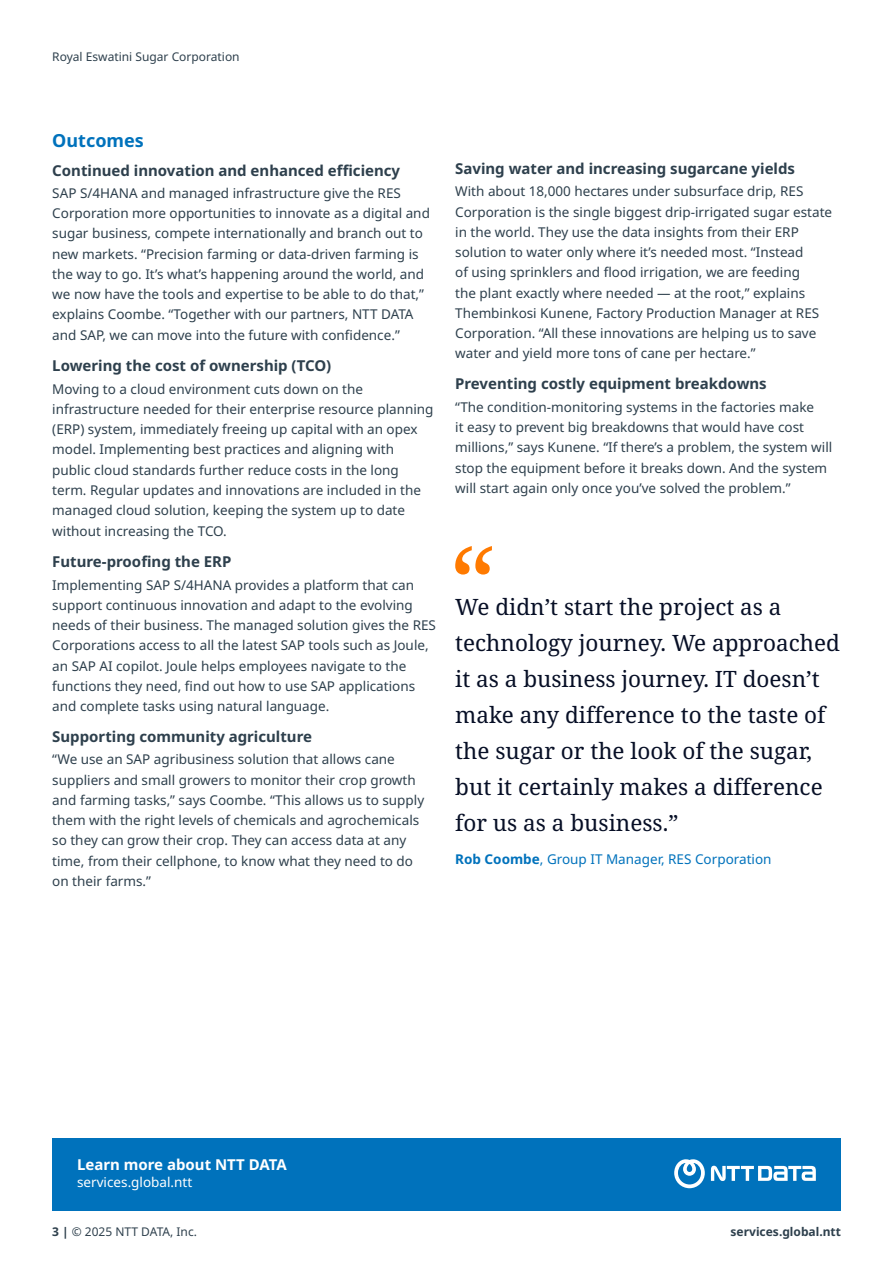
<style>
.page{position:relative;width:893px;height:1263px;background:#fff}
.page>*{position:absolute;margin:0;border:0;box-sizing:border-box;transform-origin:0 0}
.t1{font:22.5px/36px "Noto Serif";color:#070f26}
.t2{font:700 18px "Noto Sans";color:#0072bc}
.t3{font:700 15px "Noto Sans";color:#2e404d}
.t4{font:700 15px "Noto Sans";color:#fff}
.t5{font:13.5px/20.2px "Noto Sans";color:#2e404d}
.t6{font:13.5px "Noto Sans";color:#0072bc}
.t7{font:13.5px "Noto Sans";color:#fff}
.t8{font:12px "Noto Sans";color:#2e404d}
.t9{font:700 12px "Noto Sans";color:#2e404d}
.s1{font-weight:700}
</style>
<div class="page">
<div style="left:52px;top:1138px;width:789px;height:73px;background:#0072bc"></div>
<svg style="left:674px;top:1159px;width:31px;height:29px"></svg>
<svg style="left:711px;top:1166px;width:105px;height:15px"></svg>
<svg style="left:455px;top:546px;width:37px;height:28px"></svg>
<p class="t8" style="left:52px;top:50px;width:189px">Royal Eswatini Sugar Corporation</p>
<h2 class="t2" style="left:52px;top:130px;width:93px">Outcomes</h2>
<p class="t3" style="left:52px;top:162px;width:349px">Continued innovation and enhanced efficiency</p>
<p class="t5" style="left:52px;top:183px;width:379px">SAP S/4HANA and managed infrastructure give the RES Corporation more opportunities to innovate as a digital and sugar business, compete internationally and branch out to new markets. “Precision farming or data-driven farming is the way to go. It’s what’s happening around the world, and we now have the tools and expertise to be able to do that,” explains Coombe. “Together with our partners, NTT DATA and SAP, we can move into the future with confidence.”</p>
<p class="t3" style="left:52px;top:357px;width:281px">Lowering the cost of ownership (TCO)</p>
<p class="t5" style="left:52px;top:379px;width:383px">Moving to a cloud environment cuts down on the infrastructure needed for their enterprise resource planning (ERP) system, immediately freeing up capital with an opex model. Implementing best practices and aligning with public cloud standards further reduce costs in the long term. Regular updates and innovations are included in the managed cloud solution, keeping the system up to date without increasing the TCO.</p>
<p class="t3" style="left:52px;top:553px;width:181px">Future-proofing the ERP</p>
<p class="t5" style="left:52px;top:575px;width:385px">Implementing SAP S/4HANA provides a platform that can support continuous innovation and adapt to the evolving needs of their business. The managed solution gives the RES Corporations access to all the latest SAP tools such as Joule, an SAP AI copilot. Joule helps employees navigate to the functions they need, find out how to use SAP applications and complete tasks using natural language.</p>
<p class="t3" style="left:52px;top:728px;width:261px">Supporting community agriculture</p>
<p class="t5" style="left:52px;top:749px;width:373px">“We use an SAP agribusiness solution that allows cane suppliers and small growers to monitor their crop growth and farming tasks,” says Coombe. “This allows us to supply them with the right levels of chemicals and agrochemicals so they can grow their crop. They can access data at any time, from their cellphone, to know what they need to do on their farms.”</p>
<p class="t3" style="left:455px;top:160px;width:341px">Saving water and increasing sugarcane yields</p>
<p class="t5" style="left:455px;top:182px;width:378px">With about 18,000 hectares under subsurface drip, RES Corporation is the single biggest drip-irrigated sugar estate in the world. They use the data insights from their ERP solution to water only where it’s needed most. “Instead<br>of using sprinklers and flood irrigation, we are feeding<br>the plant exactly where needed — at the root,” explains Thembinkosi Kunene, Factory Production Manager at RES Corporation. “All these innovations are helping us to save water and yield more tons of cane per hectare.”</p>
<p class="t3" style="left:455px;top:375px;width:313px">Preventing costly equipment breakdowns</p>
<p class="t5" style="left:455px;top:397px;width:379px">“The condition-monitoring systems in the factories make<br>it easy to prevent big breakdowns that would have cost millions,” says Kunene. “If there’s a problem, the system will stop the equipment before it breaks down. And the system will start again only once you’ve solved the problem.”</p>
<h1 class="t1" style="left:455px;top:590px;width:386px">We didn’t start the project as a technology journey. We approached it as a business journey. IT doesn’t make any difference to the taste of the sugar or the look of the sugar, but it certainly makes a difference for us as a business.”</h1>
<p class="t6" style="left:455px;top:851px;width:318px"><span class="s1">Rob Coombe</span>, Group IT Manager, RES Corporation</p>
<p class="t4" style="left:77px;top:1156px;width:211px">Learn more about NTT DATA</p>
<p class="t7" style="left:77px;top:1175px;width:117px">services.global.ntt</p>
<p class="t8" style="left:52px;top:1225px;width:146px"><span class="s1">3 |</span> © 2025 NTT DATA, Inc.</p>
<p class="t9" style="left:731px;top:1225px;width:112px">services.global.ntt</p>
</div>
